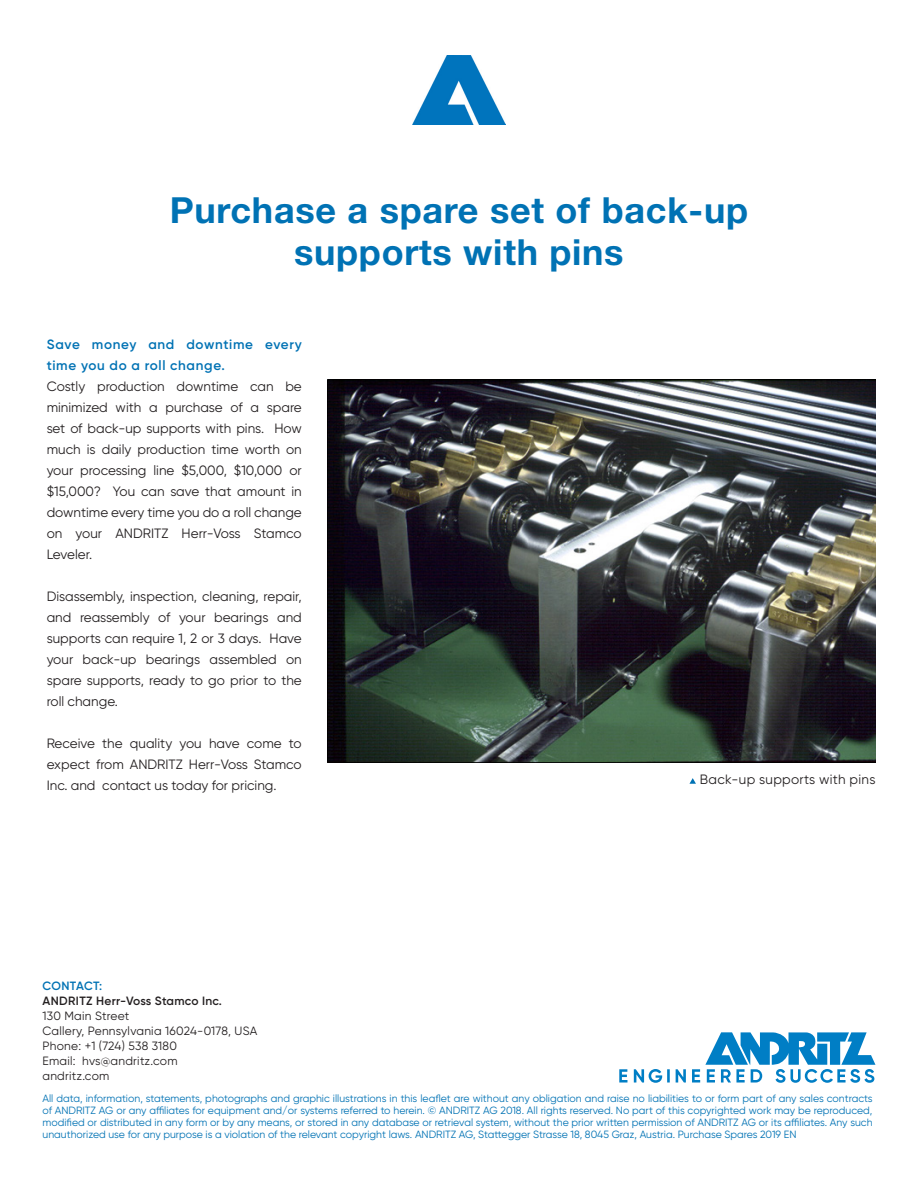
<style>
.page{position:relative;width:918px;height:1188px;background:#fff}
.page>*{position:absolute;margin:0;border:0;box-sizing:border-box;transform-origin:0 0}
.t1{font:700 36px "Helvetica Neue";letter-spacing:.02em;color:#0072b4}
.t2{font:13.5px/21px "Gilroy";color:#231f20;text-align:justify}
.t3{font:600 13.5px/21px "Gilroy";letter-spacing:.05em;color:#0072b4}
.t4{font:13.5px "Gilroy";letter-spacing:.02em;color:#231f20}
.t5{font:12px "Gilroy";letter-spacing:.02em;color:#231f20}
.t6{font:600 12px "Gilroy";letter-spacing:.02em;color:#231f20}
.t7{font:600 12px "Gilroy";letter-spacing:.02em;color:#0072b4}
.ANDRITZ_Level_1_Back{font:10.5px/12px "Gilroy";color:#0072b4;text-align:justify}
</style>
<div class="page">
<svg style="left:689px;top:778px;width:7px;height:6px"></svg>
<svg style="left:619px;top:1032px;width:256px;height:51px"></svg>
<img style="left:413px;top:55px;width:92px;height:70px">
<img style="left:327px;top:380px;width:548px;height:382px">
<p class="t1" style="left:170px;top:188px;width:580px">Purchase a spare set of back-up</p>
<p class="t1" style="left:294px;top:230px;width:331px">supports with pins</p>
<p class="t3" style="left:47px;top:334px;width:257px">Save money and downtime every time you do a roll change.</p>
<p class="t2" style="left:47px;top:376px;width:257px">Costly production downtime can be minimized with a purchase of a spare set of back-up supports with pins. How much is daily production time worth on your processing line $5,000, $10,000 or $15,000? You can save that amount in downtime every time you do a roll change on your ANDRITZ Herr-Voss Stamco Leveler.</p>
<p class="t2" style="left:47px;top:586px;width:257px">Disassembly, inspection, cleaning, repair, and reassembly of your bearings and supports can require 1, 2 or 3 days. Have your back-up bearings assembled on spare supports, ready to go prior to the roll change.</p>
<p class="t2" style="left:47px;top:733px;width:257px">Receive the quality you have come to expect from ANDRITZ Herr-Voss Stamco Inc. and contact us today for pricing.</p>
<p class="t7" style="left:43px;top:978px;width:61px">CONTACT:</p>
<p class="t6" style="left:43px;top:993px;width:181px">ANDRITZ Herr-Voss Stamco Inc.</p>
<p class="t5" style="left:43px;top:1008px;width:88px">130 Main Street</p>
<p class="t5" style="left:43px;top:1023px;width:216px">Callery, Pennsylvania 16024-0178, USA</p>
<p class="t5" style="left:43px;top:1038px;width:136px">Phone: +1 (724) 538 3180</p>
<p class="t5" style="left:43px;top:1053px;width:137px">Email: hvs@andritz.com</p>
<p class="t5" style="left:43px;top:1068px;width:68px">andritz.com</p>
<p class="t4" style="left:700px;top:771px;width:177px">Back-up supports with pins</p>
<p class="ANDRITZ_Level_1_Back" style="left:43px;top:1092px;width:832px">All data, information, statements, photographs and graphic illustrations in this leaflet are without any obligation and raise no liabilities to or form part of any sales contracts of ANDRITZ AG or any affiliates for equipment and/or systems referred to herein. © ANDRITZ AG 2018. All rights reserved. No part of this copyrighted work may be reproduced, modified or distributed in any form or by any means, or stored in any database or retrieval system, without the prior written permission of ANDRITZ AG or its affiliates. Any such unauthorized use for any purpose is a violation of the relevant copyright laws. ANDRITZ AG, Stattegger Strasse 18, 8045 Graz, Austria. Purchase Spares 2019 EN</p>
</div>
